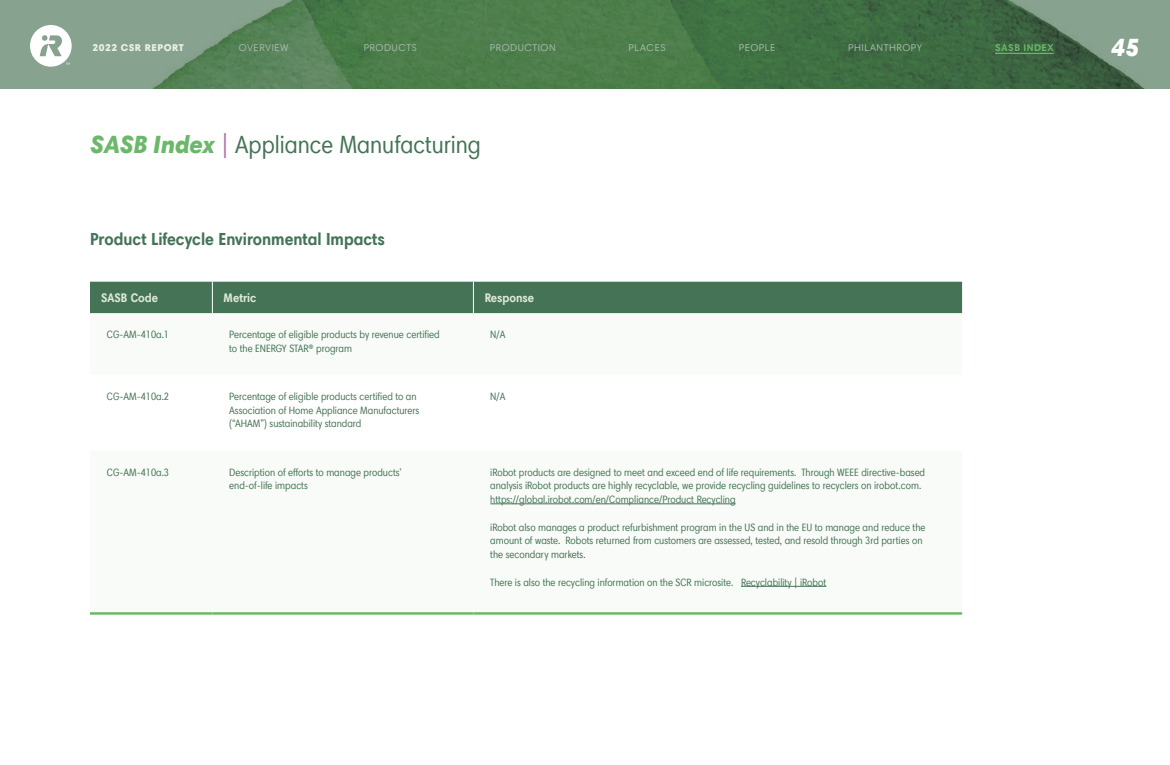
<style>
.page{position:relative;width:1170px;height:765px;background:#fff}
.page>*{position:absolute;margin:0;border:0;box-sizing:border-box;transform-origin:0 0}
.t1{font:condensed 25px "Harmonia Sans Pro";color:#447355}
.t2{font:italic 900 25px "Harmonia Sans Pro";color:#fff}
.t3{font:700 condensed 17.5px "Harmonia Sans Pro";color:#447355}
.t4{font:700 condensed 12.5px "Harmonia Sans Pro";color:#dce9d5}
.t5{font:condensed 10.62px/13.8px "Harmonia Sans Pro";color:#447355}
.t6{font:10px "Harmonia Sans Pro";letter-spacing:.05em;color:#a5b9aa}
.t7{font:900 10px "Harmonia Sans Std";letter-spacing:.05em;color:#e9f1e5}
.t8{font:700 10px "Harmonia Sans Pro";letter-spacing:.05em;color:#6cb86a}
.s1{font-weight:900;font-style:italic;font-stretch:normal;color:#6cb86a}
.s2{color:#ae72a3}
</style>
<div class="page">
<div style="left:90px;top:282px;width:872px;height:31px;background:#447355"></div>
<svg style="left:90px;top:313px;width:872px;height:274px"></svg>
<svg style="left:90px;top:375px;width:872px;height:76px"></svg>
<hr style="left:212px;top:282px;width:1px;height:31px;background:#fff">
<hr style="left:473px;top:282px;width:1px;height:31px;background:#fff">
<hr style="left:90px;top:612px;width:122px;height:3px;background:#6cb86a">
<hr style="left:212px;top:612px;width:261px;height:3px;background:#6cb86a">
<hr style="left:473px;top:612px;width:489px;height:3px;background:#6cb86a">
<hr style="left:490px;top:504px;width:246px;height:1px;background:#447355">
<hr style="left:741px;top:586px;width:85px;height:1px;background:#447355">
<img style="left:0;top:0;width:1170px;height:88px">
<svg style="left:30px;top:25px;width:42px;height:42px"></svg>
<hr style="left:995px;top:53px;width:59px;height:1px;background:#6cb86a">
<p class="t7" style="left:92px;top:41px;width:93px">2022 CSR REPORT</p>
<p class="t6" style="left:239px;top:41px;width:51px">OVERVIEW</p>
<p class="t6" style="left:364px;top:41px;width:55px">PRODUCTS</p>
<p class="t6" style="left:490px;top:41px;width:67px">PRODUCTION</p>
<p class="t6" style="left:629px;top:41px;width:39px">PLACES</p>
<p class="t6" style="left:739px;top:41px;width:38px">PEOPLE</p>
<p class="t6" style="left:848px;top:41px;width:75px">PHILANTHROPY</p>
<p class="t8" style="left:995px;top:41px;width:60px">SASB INDEX</p>
<h1 class="t2" style="left:1111px;top:30px;width:29px">45</h1>
<h1 class="t1" style="left:90px;top:130px;width:392px"><span class="s1">SASB Index</span> <span class="s2">|</span> Appliance Manufacturing</h1>
<h2 class="t3" style="left:90px;top:228px;width:297px">Product Lifecycle Environmental Impacts</h2>
<p class="t4" style="left:101px;top:290px;width:58px">SASB Code</p>
<p class="t4" style="left:224px;top:290px;width:34px">Metric</p>
<p class="t4" style="left:485px;top:290px;width:51px">Response</p>
<p class="t5" style="left:107px;top:327px;width:64px">CG-AM-410a.1</p>
<p class="t5" style="left:229px;top:327px;width:212px">Percentage of eligible products by revenue certified to the ENERGY STAR® program</p>
<p class="t5" style="left:490px;top:327px;width:17px">N/A</p>
<p class="t5" style="left:107px;top:389px;width:64px">CG-AM-410a.2</p>
<p class="t5" style="left:229px;top:389px;width:192px">Percentage of eligible products certified to an<br>Association of Home Appliance Manufacturers (“AHAM”) sustainability standard</p>
<p class="t5" style="left:490px;top:389px;width:17px">N/A</p>
<p class="t5" style="left:107px;top:465px;width:64px">CG-AM-410a.3</p>
<p class="t5" style="left:229px;top:465px;width:174px">Description of efforts to manage products’ end-of-life impacts</p>
<p class="t5" style="left:490px;top:465px;width:436px">iRobot products are designed to meet and exceed end of life requirements. Through WEEE directive-based analysis iRobot products are highly recyclable, we provide recycling guidelines to recyclers on irobot.com. https://global.irobot.com/en/Compliance/Product Recycling</p>
<p class="t5" style="left:490px;top:520px;width:437px">iRobot also manages a product refurbishment program in the US and in the EU to manage and reduce the amount of waste. Robots returned from customers are assessed, tested, and resold through 3rd parties on the secondary markets.</p>
<p class="t5" style="left:490px;top:575px;width:337px">There is also the recycling information on the SCR microsite. Recyclability | iRobot</p>
</div>
